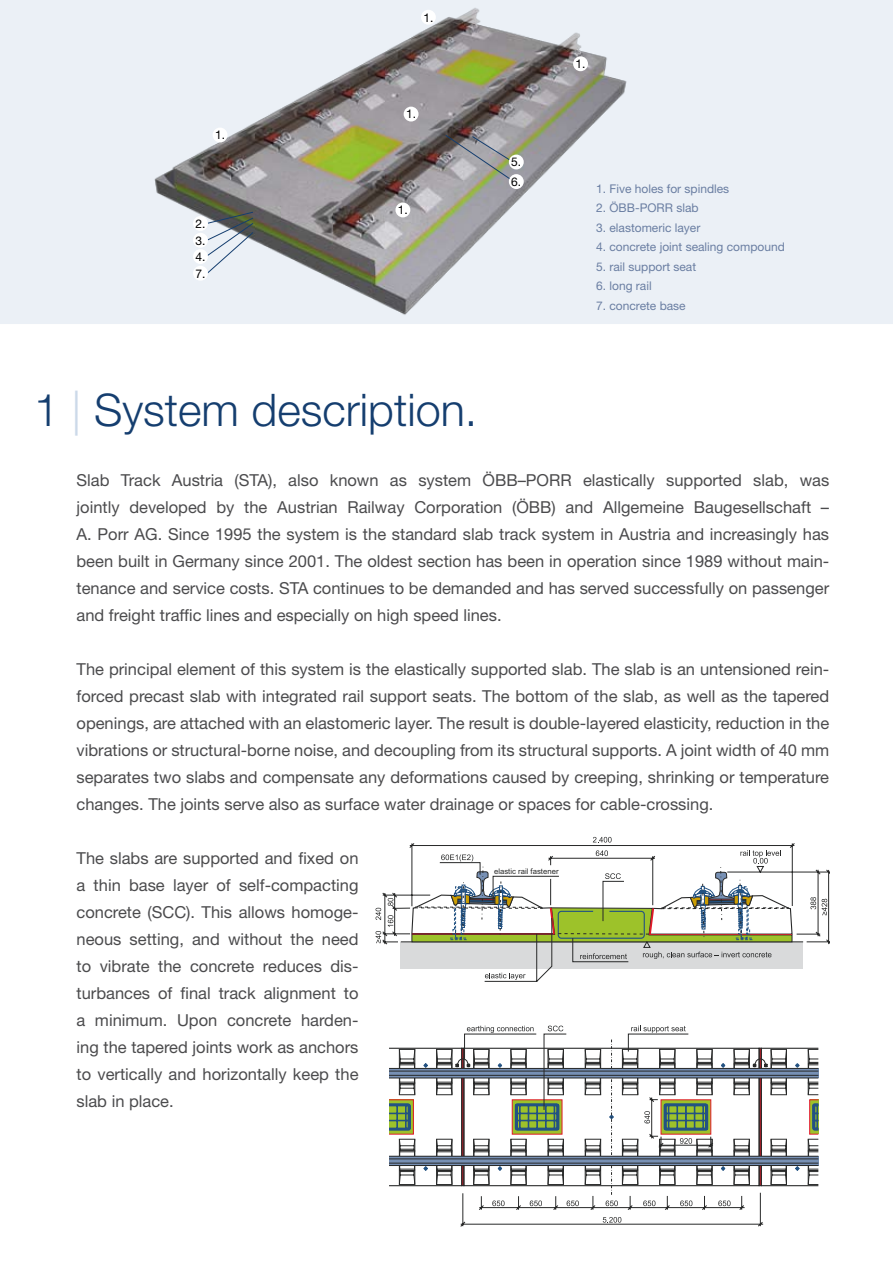
<style>
.page{position:relative;width:893px;height:1263px;background:#fff}
.page>*{position:absolute;margin:0;border:0;box-sizing:border-box;transform-origin:0 0}
.t1{font:300 45px "Helvetica Neue LT Std";color:#153e6f}
.t2{font:16.5px/27px "Helvetica Neue LT Std";color:#4b4b4d;text-align:justify}
.t3{font:12px "Helvetica Neue LT Std";color:#6a7ea2}
.t4{font:12px/16.2px "Helvetica Neue LT Std";color:#000}
.t5{font:7.8px "Arial";color:#282929}
.s1{color:#ccd9e9}
</style>
<div class="page">
<div style="left:0;top:0;width:893px;height:324px;background:#ebf0f6"></div>
<img style="left:126px;top:0;width:531px;height:324px">
<div style="left:404px;top:107px;width:15px;height:15px;background:#fff;border-radius:50%"></div>
<div style="left:573px;top:56px;width:15px;height:15px;background:#fff;border-radius:50%"></div>
<div style="left:395px;top:203px;width:15px;height:14px;background:#fff;border-radius:50%"></div>
<div style="left:213px;top:128px;width:14px;height:14px;background:#fff;border-radius:50%"></div>
<div style="left:421px;top:10px;width:15px;height:15px;background:#fff;border-radius:50%"></div>
<svg style="left:206px;top:211px;width:48px;height:63px;background:#b4bbc0"></svg>
<div style="left:193px;top:266px;width:15px;height:15px;background:#fff;border-radius:50%"></div>
<div style="left:193px;top:233px;width:15px;height:15px;background:#fff;border-radius:50%"></div>
<div style="left:193px;top:249px;width:15px;height:15px;background:#fff;border-radius:50%"></div>
<div style="left:193px;top:216px;width:15px;height:15px;background:#fff;border-radius:50%"></div>
<svg style="left:445px;top:134px;width:71px;height:50px;background:#9b9b9b"></svg>
<div style="left:509px;top:155px;width:15px;height:14px;background:#fff;border-radius:50%"></div>
<div style="left:509px;top:174px;width:15px;height:15px;background:#fff;border-radius:50%"></div>
<svg style="left:382px;top:843px;width:448px;height:383px"></svg>
<svg style="left:810px;top:897px;width:6px;height:12px"></svg>
<svg style="left:376px;top:931px;width:5px;height:12px"></svg>
<svg style="left:603px;top:1217px;width:18px;height:6px"></svg>
<svg style="left:467px;top:1026px;width:67px;height:7px"></svg>
<svg style="left:631px;top:1026px;width:55px;height:7px"></svg>
<svg style="left:822px;top:899px;width:5px;height:16px"></svg>
<svg style="left:593px;top:837px;width:19px;height:6px"></svg>
<svg style="left:485px;top:973px;width:41px;height:7px"></svg>
<svg style="left:376px;top:908px;width:5px;height:12px"></svg>
<svg style="left:388px;top:915px;width:5px;height:12px"></svg>
<svg style="left:388px;top:898px;width:5px;height:8px"></svg>
<svg style="left:548px;top:1025px;width:15px;height:6px"></svg>
<svg style="left:436px;top:1039px;width:351px;height:167px"></svg>
<svg style="left:411px;top:850px;width:382px;height:112px"></svg>
<p class="t4" style="left:215px;top:127px;width:12px">1.</p>
<p class="t4" style="left:195px;top:215px;width:12px">2.</p>
<p class="t4" style="left:195px;top:232px;width:12px">3.<br>4.</p>
<p class="t4" style="left:195px;top:265px;width:12px">7.</p>
<p class="t4" style="left:423px;top:9px;width:12px">1.</p>
<p class="t4" style="left:406px;top:106px;width:12px">1.</p>
<p class="t4" style="left:398px;top:202px;width:12px">1.</p>
<p class="t4" style="left:511px;top:152px;width:12px;line-height:19.5px">5.<br>6.</p>
<p class="t4" style="left:575px;top:56px;width:12px">1.</p>
<p class="t3" style="left:596px;top:182px;width:135px">1. Five holes for spindles</p>
<p class="t3" style="left:596px;top:201px;width:104px">2. ÖBB-PORR slab</p>
<p class="t3" style="left:596px;top:221px;width:106px">3. elastomeric layer</p>
<p class="t3" style="left:596px;top:240px;width:190px">4. concrete joint sealing compound</p>
<p class="t3" style="left:596px;top:260px;width:102px">5. rail support seat</p>
<p class="t3" style="left:596px;top:279px;width:57px">6. long rail</p>
<p class="t3" style="left:596px;top:299px;width:91px">7. concrete base</p>
<h1 class="t1" style="left:34px;top:383px;width:445px">1 <span class="s1">|</span> System description.</h1>
<p class="t2" style="left:77px;top:466px;width:754px">Slab Track Austria (STA), also known as system ÖBB–PORR elastically supported slab, was jointly developed by the Austrian Railway Corporation (ÖBB) and Allgemeine Baugesellschaft – A. Porr AG. Since 1995 the system is the standard slab track system in Austria and increasingly has been built in Germany since 2001. The oldest section has been in operation since 1989 without main&shy;tenance and service costs. STA continues to be demanded and has served successfully on passenger and freight traffic lines and especially on high speed lines.</p>
<p class="t2" style="left:77px;top:655px;width:754px">The principal element of this system is the elastically supported slab. The slab is an untensioned rein&shy;forced precast slab with integrated rail support seats. The bottom of the slab, as well as the tapered openings, are attached with an elastomeric layer. The result is double-layered elasticity, reduction in the vibrations or structural-borne noise, and decoupling from its structural supports. A joint width of 40 mm separates two slabs and compensate any deformations caused by creeping, shrinking or temperature changes. The joints serve also as surface water drainage or spaces for cable-crossing.</p>
<p class="t2" style="left:77px;top:844px;width:284px">The slabs are supported and fixed on a thin base layer of self-compacting concrete (SCC). This allows homoge&shy;neous setting, and without the need to vibrate the concrete reduces dis&shy;turbances of final track alignment to a minimum. Upon concrete harden&shy;ing the tapered joints work as anchors to vertically and horizontally keep the slab in place.</p>
<p class="t5" style="left:494px;top:866px;width:66px">elastic rail fastener</p>
</div>
